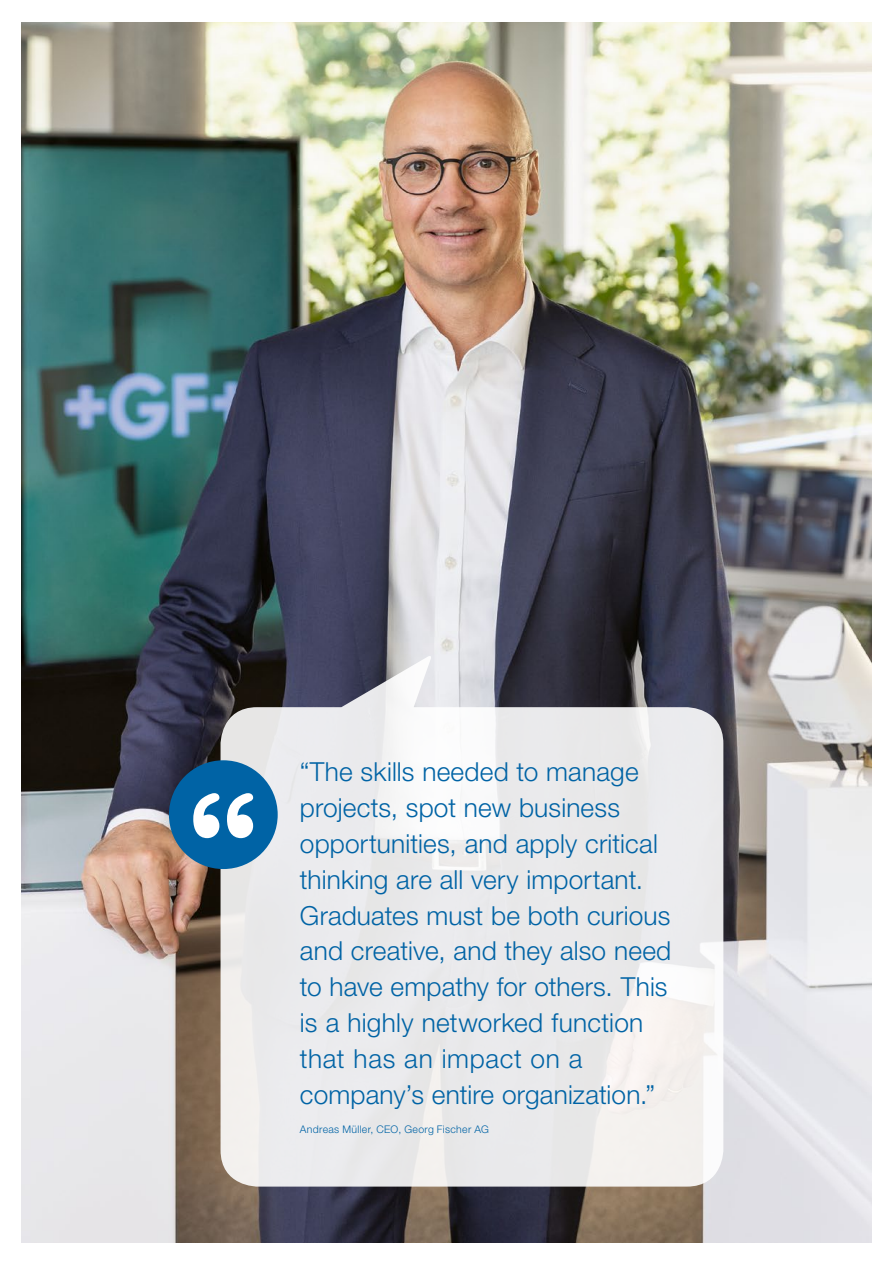
<style>
.page{position:relative;width:893px;height:1263px;background:#fff}
.page>*{position:absolute;margin:0;border:0;box-sizing:border-box;transform-origin:0 0}
.t1{font:700 148.5px "Helvetica Rounded LT Std";color:#fff}
.t2{font:300 26.25px/36px "Helvetica Neue LT Pro";letter-spacing:.005em;color:#0063a5}
.t3{font:300 10.5px "Helvetica Neue LT Pro";letter-spacing:.03em;color:#0063a5}
</style>
<div class="page">
<img style="left:21px;top:22px;width:851px;height:1221px">
<svg style="left:221px;top:655px;width:502px;height:531px;background:#dddddf"></svg>
<div style="left:169px;top:760px;width:109px;height:109px;background:#0063a5;border-radius:50%"></div>
<h1 class="t1" style="left:183px;top:759px;width:81px">“</h1>
<p class="t2" style="left:300px;top:753px;width:373px">“The skills needed to manage projects, spot new business opportunities, and apply critical thinking are all very important.<br>Graduates must be both curious and creative, and they also need to have empathy for others. This is a highly networked function that has an impact on a company’s entire organization.”</p>
<p class="t3" style="left:300px;top:1123px;width:190px">Andreas Müller, CEO, Georg Fischer AG</p>
</div>
